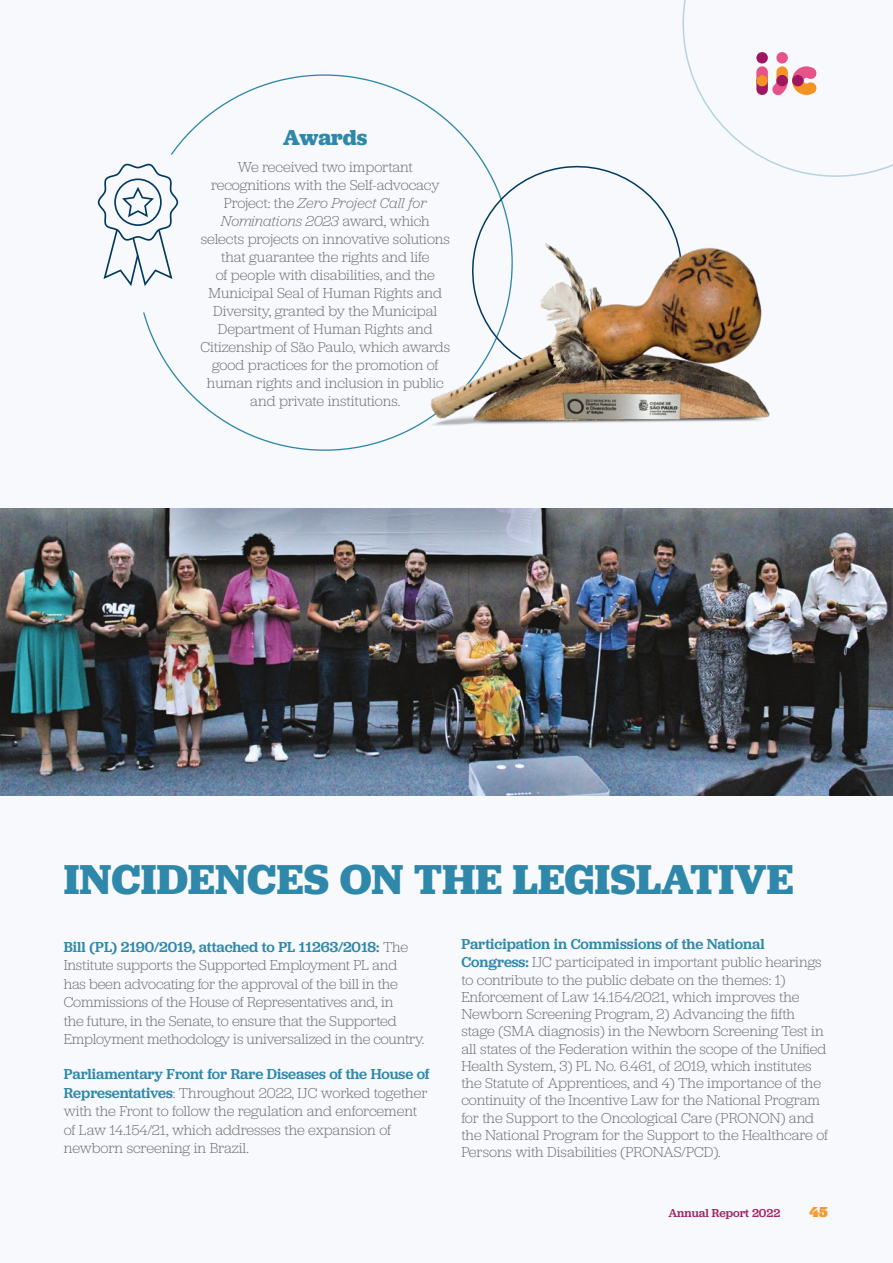
<style>
.page{position:relative;width:893px;height:1263px;background:#f7f9fd}
.page>*{position:absolute;margin:0;border:0;box-sizing:border-box;transform-origin:0 0}
.t1{font:700 43.5px "Jubilat";color:#2f88a9}
.t2{font:700 22.5px "Jubilat";letter-spacing:-.005em;color:#2f88a9}
.t3{font:300 15px/18px "Jubilat";letter-spacing:-.005em;color:#706f6f}
.t4{font:900 15px "Jubilat";color:#f49931}
.t5{font:500 12px "Jubilat";color:#a22567}
.s1{font-style:italic}
.s2{font-weight:500;color:#2f88a9}
.s3{color:#2f88a9}
</style>
<div class="page">
<img style="left:0;top:508px;width:893px;height:287px">
<svg style="left:97px;top:145px;width:83px;height:171px"></svg>
<svg style="left:479px;top:157px;width:194px;height:71px"></svg>
<img style="left:416px;top:228px;width:354px;height:199px">
<svg style="left:682px;top:0;width:211px;height:177px"></svg>
<div style="left:756px;top:66px;width:12px;height:20px;background:#e75288;border-radius:6px"></div>
<div style="left:776px;top:66px;width:12px;height:20px;background:#f39325;border-radius:6px"></div>
<svg style="left:756px;top:75px;width:12px;height:20px"></svg>
<div style="left:756px;top:52px;width:12px;height:12px;background:#9e1662;border-radius:50%"></div>
<div style="left:776px;top:52px;width:12px;height:12px;background:#e75288;border-radius:50%"></div>
<div style="left:792px;top:75px;width:12px;height:11px;background:#9e1662;border-radius:50%"></div>
<div style="left:776px;top:75px;width:12px;height:11px;background:#9e1662;border-radius:50%"></div>
<div style="left:756px;top:75px;width:12px;height:11px;background:#f39325;border-radius:50%"></div>
<h2 class="t2" style="left:283px;top:123px;width:86px">Awards</h2>
<p class="t3" style="left:200px;top:157px;width:251px;text-align:center">We received two important recognitions with the Self-advocacy Project: the <span class="s1">Zero Project Call for Nominations 2023</span> award, which selects projects on innovative solutions that guarantee the rights and life<br>of people with disabilities, and the Municipal Seal of Human Rights and Diversity, granted by the Municipal Department of Human Rights and Citizenship of São Paulo, which awards good practices for the promotion of human rights and inclusion in public and private institutions.</p>
<h1 class="t1" style="left:64px;top:851px;width:732px">INCIDENCES ON THE LEGISLATIVE</h1>
<p class="t3" style="left:64px;top:937px;width:362px;line-height:18.5px"><span class="s2">Bill (PL) 2190/2019, attached to PL 11263/2018:</span> The Institute supports the Supported Employment PL and<br>has been advocating for the approval of the bill in the Commissions of the House of Representatives and, in<br>the future, in the Senate, to ensure that the Supported Employment methodology is universalized in the country.</p>
<p class="t3" style="left:64px;top:1065px;width:367px;line-height:18.5px"><span class="s2">Parliamentary Front for Rare Diseases of the House of Representatives</span><span class="s3">:</span> Throughout 2022, IJC worked together with the Front to follow the regulation and enforcement of Law 14.154/21, which addresses the expansion of newborn screening in Brazil.</p>
<p class="t3" style="left:461px;top:935px;width:368px;line-height:17.4px"><span class="s2">Participation in Commissions of the National Congress:</span> IJC participated in important public hearings to contribute to the public debate on the themes: 1)<br>Enforcement of Law 14.154/2021, which improves the Newborn Screening Program, 2) Advancing the fifth stage (SMA diagnosis) in the Newborn Screening Test in all states of the Federation within the scope of the Unified Health System, 3) PL No. 6.461, of 2019, which institutes the Statute of Apprentices, and 4) The importance of the continuity of the Incentive Law for the National Program for the Support to the Oncological Care (PRONON) and the National Program for the Support to the Healthcare of Persons with Disabilities (PRONAS/PCD).</p>
<p class="t5" style="left:669px;top:1205px;width:113px">Annual Report 2022</p>
<p class="t4" style="left:809px;top:1202px;width:20px">45</p>
</div>
